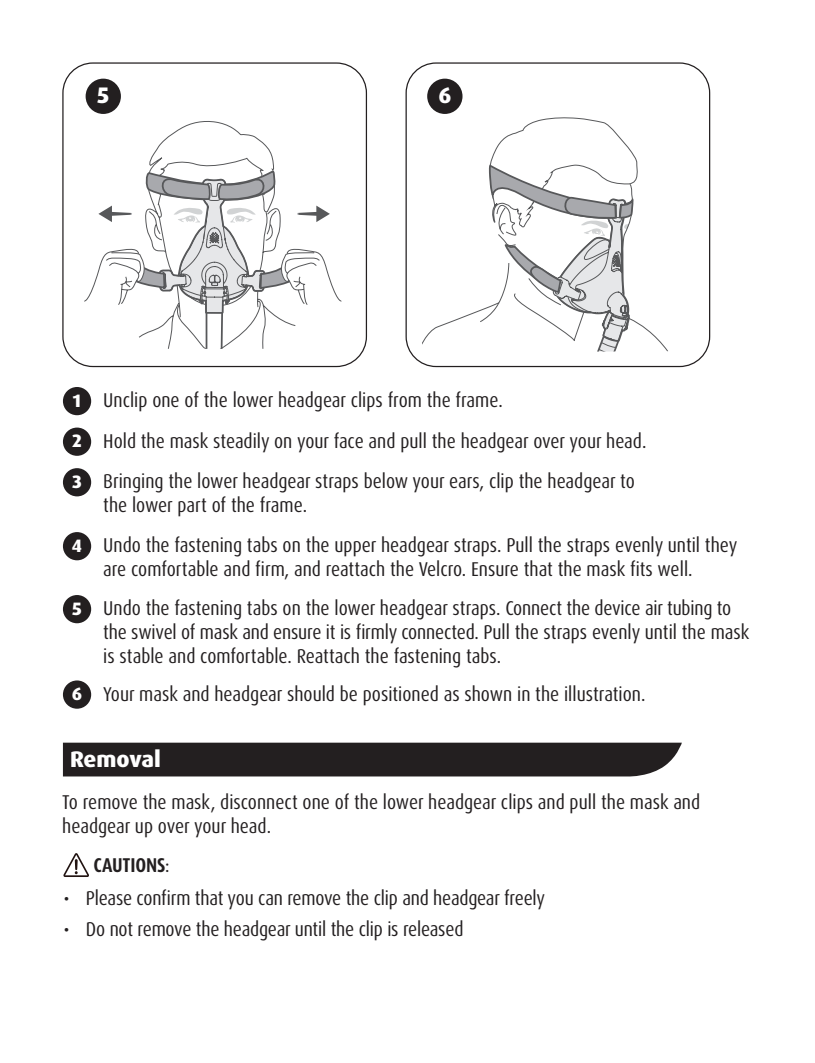
<style>
.page{position:relative;width:815px;height:1063px;background:#fff}
.page>*{position:absolute;margin:0;border:0;box-sizing:border-box;transform-origin:0 0}
.t1{font:800 22.5px "Dax Pro";letter-spacing:-.005em;color:#fff}
.t2{font:condensed 20px/24px "Dax Pro";color:#231f20}
.t3{font:700 condensed 20px "Dax Pro";letter-spacing:-.01em;color:#231f20}
.t4{font:800 18px "Dax Pro";color:#fff}
.s1{font-weight:400}
</style>
<div class="page">
<svg style="left:149px;top:121px;width:125px;height:45px"></svg>
<svg style="left:84px;top:166px;width:258px;height:183px"></svg>
<div style="left:63px;top:743px;width:619px;height:34px;background:#231f20"></div>
<div style="left:62px;top:62px;width:305px;height:305px;border:1px solid #231f20;border-radius:30px"></div>
<div style="left:406px;top:62px;width:304px;height:305px;border:1px solid #231f20;border-radius:30px"></div>
<div style="left:86px;top:79px;width:35px;height:35px;background:#231f20;border-radius:50%"></div>
<div style="left:63px;top:387px;width:28px;height:28px;background:#231f20;border-radius:50%"></div>
<div style="left:63px;top:428px;width:28px;height:28px;background:#231f20;border-radius:50%"></div>
<div style="left:63px;top:468px;width:28px;height:28px;background:#231f20;border-radius:50%"></div>
<div style="left:63px;top:532px;width:28px;height:28px;background:#231f20;border-radius:50%"></div>
<div style="left:63px;top:595px;width:28px;height:28px;background:#231f20;border-radius:50%"></div>
<div style="left:63px;top:680px;width:28px;height:29px;background:#231f20;border-radius:50%"></div>
<div style="left:427px;top:79px;width:36px;height:35px;background:#231f20;border-radius:50%"></div>
<svg style="left:422px;top:95px;width:246px;height:257px"></svg>
<svg style="left:63px;top:853px;width:26px;height:24px"></svg>
<p class="t1" style="left:97px;top:81px;width:14px">5</p>
<p class="t1" style="left:438px;top:81px;width:15px">6</p>
<p class="t4" style="left:73px;top:389px;width:10px">1</p>
<p class="t4" style="left:72px;top:429px;width:11px">2</p>
<p class="t4" style="left:72px;top:470px;width:11px">3</p>
<p class="t4" style="left:72px;top:534px;width:12px">4</p>
<p class="t4" style="left:72px;top:597px;width:11px">5</p>
<p class="t4" style="left:72px;top:682px;width:12px">6</p>
<p class="t2" style="left:103px;top:388px;width:401px">Unclip one of the lower headgear clips from the frame.</p>
<p class="t2" style="left:103px;top:421px;width:545px;line-height:40.5px">Hold the mask steadily on your face and pull the headgear over your head.<br>Bringing the lower headgear straps below your ears, clip the headgear to</p>
<p class="t2" style="left:103px;top:485px;width:636px;line-height:40px">the lower part of the frame.<br>Undo the fastening tabs on the upper headgear straps. Pull the straps evenly until they</p>
<p class="t2" style="left:103px;top:550px;width:630px;line-height:39px">are comfortable and firm, and reattach the Velcro. Ensure that the mask fits well.<br>Undo the fastening tabs on the lower headgear straps. Connect the device air tubing to</p>
<p class="t2" style="left:103px;top:620px;width:648px">the swivel of mask and ensure it is firmly connected. Pull the straps evenly until the mask is stable and comfortable. Reattach the fastening tabs.</p>
<p class="t2" style="left:103px;top:682px;width:544px">Your mask and headgear should be positioned as shown in the illustration.</p>
<p class="t1" style="left:70px;top:745px;width:92px">Removal</p>
<p class="t2" style="left:62px;top:790px;width:639px">To remove the mask, disconnect one of the lower headgear clips and pull the mask and headgear up over your head.</p>
<p class="t3" style="left:93px;top:852px;width:78px">CAUTIONS<span class="s1">:</span></p>
<p class="t2" style="left:63px;top:886px;width:483px">• Please confirm that you can remove the clip and headgear freely</p>
<p class="t2" style="left:63px;top:917px;width:402px">• Do not remove the headgear until the clip is released</p>
</div>
